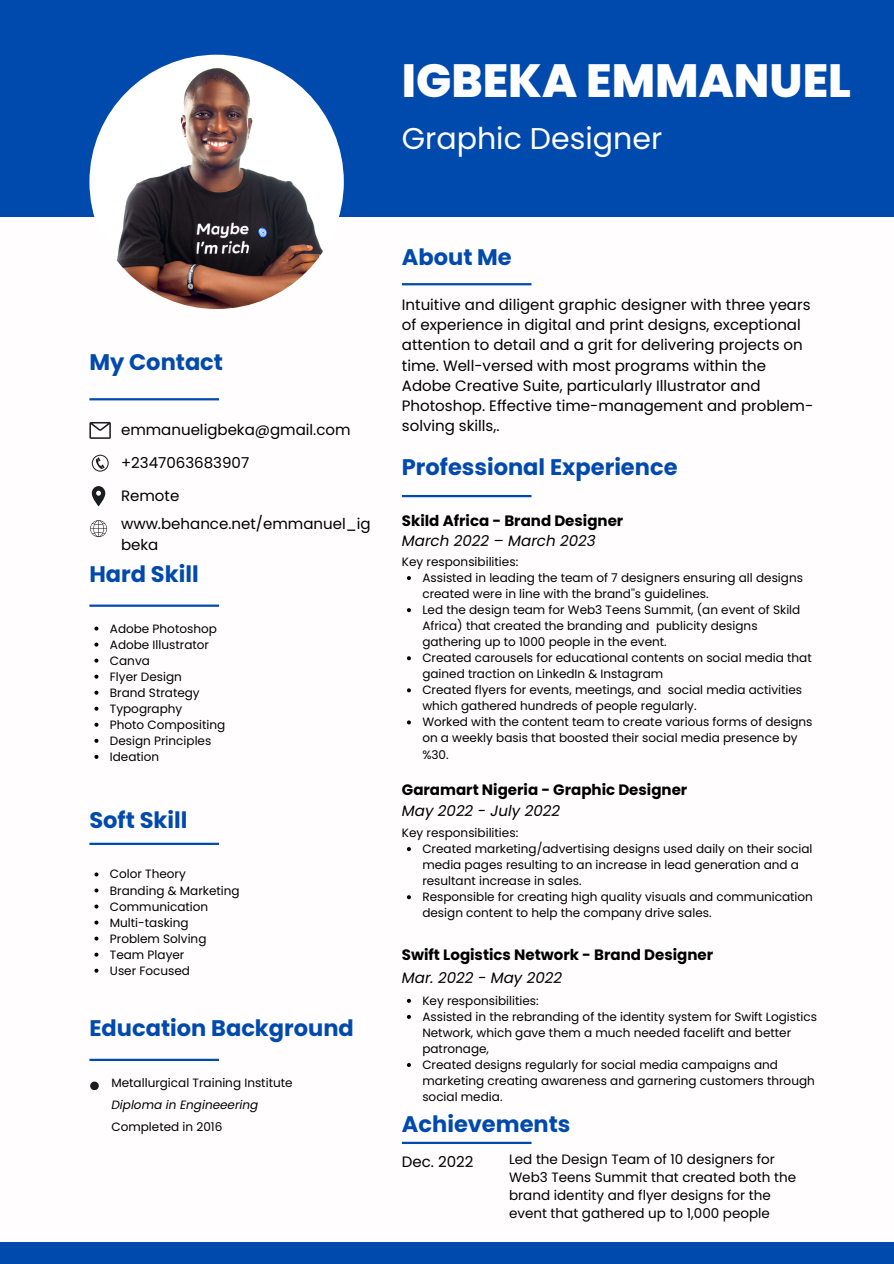
<style>
.page{position:relative;width:894px;height:1264px;background:#fff}
.page>*{position:absolute;margin:0;border:0;box-sizing:border-box;transform-origin:0 0}
.t1{font:800 46.5px "Poppins";color:#fff}
.t2{font:30px "Poppins";color:#fff}
.t3{font:700 22.5px "Poppins";color:#004aad}
.t4{font:15px/20.2px "Poppins";color:#000}
.t5{font:700 15px "Poppins";color:#000}
.t6{font:italic 15px "Poppins";color:#000}
.t7{font:13.5px/18px "Poppins";color:#000}
.t8{font:12px/16px "Poppins";color:#000}
.t9{font:italic 12px "Poppins";color:#000}
</style>
<div class="page">
<div style="left:0;top:0;width:893px;height:216px;background:#004aad"></div>
<div style="left:0;top:1242px;width:893px;height:21px;background:#004aad"></div>
<img style="left:89px;top:55px;width:255px;height:254px;border-radius:50%">
<hr style="left:402px;top:283px;width:129px;height:2px;background:#004aad">
<hr style="left:402px;top:495px;width:129px;height:2px;background:#004aad">
<hr style="left:402px;top:1141px;width:129px;height:2px;background:#004aad">
<hr style="left:89px;top:604px;width:130px;height:3px;background:#004aad">
<hr style="left:89px;top:842px;width:130px;height:3px;background:#004aad">
<hr style="left:89px;top:1058px;width:130px;height:3px;background:#004aad">
<hr style="left:89px;top:398px;width:130px;height:2px;background:#004aad">
<svg style="left:89px;top:422px;width:22px;height:17px"></svg>
<svg style="left:92px;top:454px;width:17px;height:17px"></svg>
<svg style="left:92px;top:486px;width:13px;height:20px"></svg>
<svg style="left:90px;top:520px;width:17px;height:17px"></svg>
<div style="left:90px;top:1081px;width:9px;height:9px;background:#1b1c1f;border-radius:50%"></div>
<svg style="left:94px;top:626px;width:4px;height:4px"></svg>
<svg style="left:94px;top:642px;width:4px;height:4px"></svg>
<svg style="left:94px;top:658px;width:4px;height:4px"></svg>
<svg style="left:94px;top:674px;width:4px;height:4px"></svg>
<svg style="left:94px;top:690px;width:4px;height:4px"></svg>
<svg style="left:94px;top:706px;width:4px;height:4px"></svg>
<svg style="left:94px;top:722px;width:4px;height:4px"></svg>
<svg style="left:94px;top:738px;width:4px;height:4px"></svg>
<svg style="left:94px;top:754px;width:4px;height:4px"></svg>
<svg style="left:94px;top:872px;width:4px;height:4px"></svg>
<svg style="left:94px;top:888px;width:4px;height:4px"></svg>
<svg style="left:94px;top:904px;width:4px;height:4px"></svg>
<svg style="left:94px;top:920px;width:4px;height:4px"></svg>
<svg style="left:94px;top:936px;width:4px;height:4px"></svg>
<svg style="left:94px;top:952px;width:4px;height:4px"></svg>
<svg style="left:94px;top:968px;width:4px;height:4px"></svg>
<svg style="left:407px;top:576px;width:4px;height:4px"></svg>
<svg style="left:407px;top:608px;width:4px;height:4px"></svg>
<svg style="left:407px;top:656px;width:4px;height:4px"></svg>
<svg style="left:407px;top:688px;width:4px;height:4px"></svg>
<svg style="left:407px;top:720px;width:4px;height:4px"></svg>
<svg style="left:407px;top:847px;width:4px;height:4px"></svg>
<svg style="left:407px;top:895px;width:4px;height:4px"></svg>
<svg style="left:407px;top:998px;width:4px;height:4px"></svg>
<svg style="left:407px;top:1014px;width:4px;height:4px"></svg>
<svg style="left:407px;top:1063px;width:4px;height:3px"></svg>
<p class="t1" style="left:402px;top:48px;width:450px">IGBEKA EMMANUEL</p>
<p class="t2" style="left:402px;top:117px;width:262px">Graphic Designer</p>
<p class="t3" style="left:89px;top:346px;width:135px">My Contact</p>
<p class="t4" style="left:121px;top:420px;width:231px">emmanueligbeka@gmail.com</p>
<p class="t4" style="left:121px;top:452px;width:130px">+2347063683907</p>
<p class="t4" style="left:121px;top:485px;width:60px">Remote</p>
<p class="t3" style="left:402px;top:241px;width:111px">About Me</p>
<p class="t4" style="left:402px;top:294px;width:413px">Intuitive and diligent graphic designer with three years of experience in digital and print designs, exceptional attention to detail and a grit for delivering projects on time. Well-versed with most programs within the Adobe Creative Suite, particularly Illustrator and Photoshop. Effective time-management and problem&shy;solving skills,.</p>
<p class="t3" style="left:402px;top:451px;width:277px">Professional Experience</p>
<p class="t4" style="left:121px;top:514px;width:251px">www.behance.net/emmanuel_ig beka</p>
<p class="t5" style="left:402px;top:510px;width:223px">Skild Africa - Brand Designer</p>
<p class="t6" style="left:402px;top:530px;width:195px">March 2022 – March 2023</p>
<p class="t3" style="left:89px;top:558px;width:111px">Hard Skill</p>
<p class="t8" style="left:110px;top:620px;width:108px">Adobe Photoshop</p>
<p class="t8" style="left:110px;top:636px;width:101px">Adobe Illustrator</p>
<p class="t8" style="left:110px;top:652px;width:41px">Canva</p>
<p class="t8" style="left:110px;top:668px;width:73px">Flyer Design</p>
<p class="t8" style="left:110px;top:684px;width:91px">Brand Strategy</p>
<p class="t8" style="left:110px;top:700px;width:74px">Typography</p>
<p class="t8" style="left:110px;top:716px;width:117px">Photo Compositing</p>
<p class="t8" style="left:110px;top:732px;width:103px">Design Principles</p>
<p class="t8" style="left:110px;top:748px;width:51px">Ideation</p>
<p class="t3" style="left:89px;top:804px;width:99px">Soft Skill</p>
<p class="t8" style="left:110px;top:866px;width:77px">Color Theory</p>
<p class="t8" style="left:110px;top:882px;width:131px">Branding &amp; Marketing</p>
<p class="t8" style="left:110px;top:898px;width:100px">Communication</p>
<p class="t8" style="left:110px;top:914px;width:80px">Multi-tasking</p>
<p class="t8" style="left:110px;top:930px;width:98px">Problem Solving</p>
<p class="t8" style="left:110px;top:946px;width:76px">Team Player</p>
<p class="t8" style="left:110px;top:962px;width:82px">User Focused</p>
<p class="t3" style="left:89px;top:1012px;width:266px">Education Background</p>
<p class="t8" style="left:111px;top:1074px;width:183px">Metallurgical Training Institute</p>
<p class="t9" style="left:111px;top:1096px;width:148px">Diploma in Engineeering</p>
<p class="t8" style="left:111px;top:1118px;width:112px">Completed in 2016</p>
<p class="t8" style="left:402px;top:554px;width:118px">Key responsibilities:</p>
<p class="t8" style="left:422px;top:570px;width:382px">Assisted in leading the team of 7 designers ensuring all designs created were in line with the brand''s guidelines.</p>
<p class="t8" style="left:422px;top:602px;width:379px">Led the design team for Web3 Teens Summit, (an event of Skild<br>Africa) that created the branding and publicity designs gathering up to 1000 people in the event.</p>
<p class="t8" style="left:422px;top:650px;width:391px">Created carousels for educational contents on social media that gained traction on LinkedIn &amp; Instagram</p>
<p class="t8" style="left:422px;top:682px;width:381px">Created flyers for events, meetings, and social media activities which gathered hundreds of people regularly.</p>
<p class="t8" style="left:422px;top:714px;width:391px">Worked with the content team to create various forms of designs on a weekly basis that boosted their social media presence by %30.</p>
<p class="t5" style="left:402px;top:779px;width:287px">Garamart Nigeria - Graphic Designer</p>
<p class="t6" style="left:402px;top:800px;width:159px">May 2022 - July 2022</p>
<p class="t8" style="left:402px;top:824px;width:118px">Key responsibilities:</p>
<p class="t8" style="left:422px;top:840px;width:391px">Created marketing/advertising designs used daily on their social media pages resulting to an increase in lead generation and a resultant increase in sales.</p>
<p class="t8" style="left:422px;top:889px;width:392px">Responsible for creating high quality visuals and communication design content to help the company drive sales.</p>
<p class="t5" style="left:402px;top:944px;width:313px">Swift Logistics Network - Brand Designer</p>
<p class="t6" style="left:402px;top:967px;width:162px">Mar. 2022 - May 2022</p>
<p class="t8" style="left:422px;top:992px;width:118px">Key responsibilities:</p>
<p class="t8" style="left:422px;top:1008px;width:396px">Assisted in the rebranding of the identity system for Swift Logistics<br>Network, which gave them a much needed facelift and better patronage,</p>
<p class="t8" style="left:422px;top:1056px;width:394px">Created designs regularly for social media campaigns and marketing creating awareness and garnering customers through social media.</p>
<p class="t3" style="left:402px;top:1108px;width:170px">Achievements</p>
<p class="t4" style="left:402px;top:1151px;width:73px">Dec. 2022</p>
<p class="t7" style="left:509px;top:1150px;width:288px">Led the Design Team of 10 designers for Web3 Teens Summit that created both the brand identity and flyer designs for the event that gathered up to 1,000 people</p>
</div>
